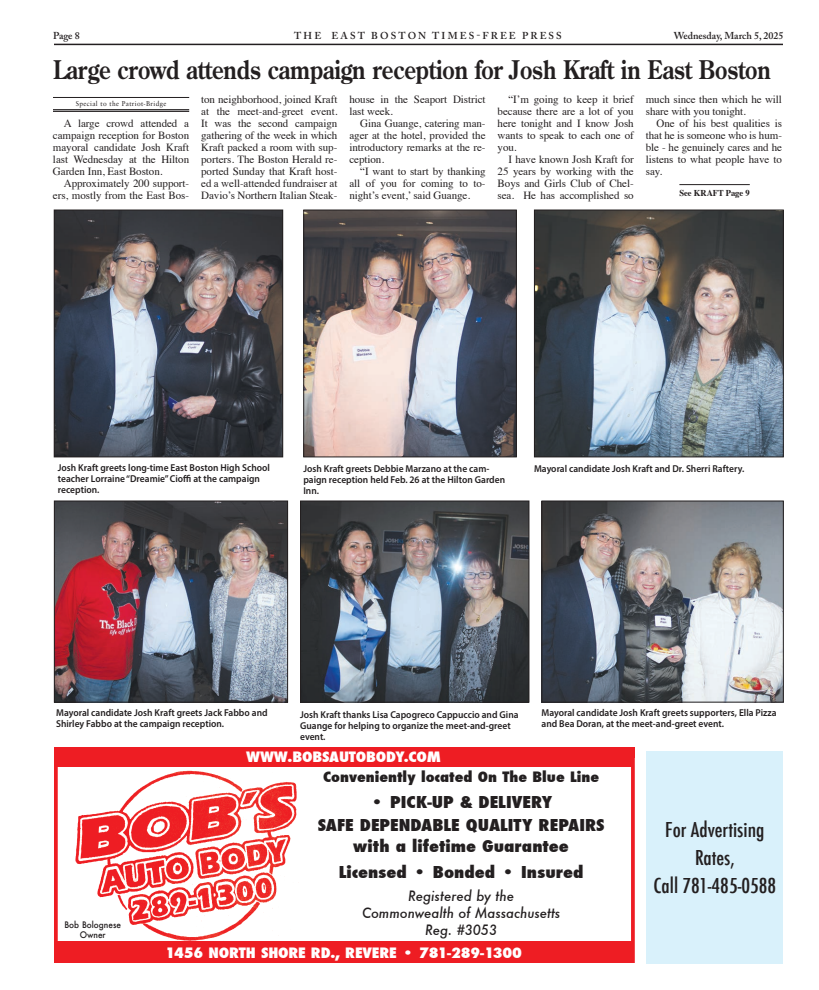
<style>
.page{position:relative;width:819px;height:990px;background:#fff}
.page>*{position:absolute;margin:0;border:0;box-sizing:border-box;transform-origin:0 0}
.Headline{font:700 25.6px "Century Old Style Std";letter-spacing:-.005em;color:#231f20;scale:.84 1}
.t1{font:500 condensed 20px/28px "Futura";color:#231f20;text-align:center;scale:1.05 1}
.t2{font:800 condensed 16px/23px "Futura";color:#231f20;text-align:center;scale:1.15 1}
.t3{font:800 condensed 14px "Futura";letter-spacing:-.01em;color:#fff;scale:1.17 1}
.t4{font:italic 500 14px/16.8px "Futura";color:#231f20;text-align:center;scale:.94 1}
.t5{font:800 condensed 14px "Futura";color:#231f20;scale:1.15 1}
.Body_Text{font:11px/12px "Times";letter-spacing:-.005em;color:#231f20;text-align:justify}
.Cutline{font:600 10px/11px "Myriad Pro";color:#231f20;scale:.95 1}
.t6{font:600 10px "Adobe Caslon Pro";letter-spacing:.205em;color:#231f20}
.t7{font:600 10px "Adobe Caslon Pro";color:#231f20}
.See_Page{font:700 9px "Times";color:#231f20;scale:.95 1}
.t8{font:500 8.8px/10px "Futura";color:#231f20;text-align:center;scale:.94 1}
._1__Byline{font:7px "Sabon LT Pro";letter-spacing:.05em;color:#231f20;scale:.95 1}
</style>
<div class="page">
<hr style="left:54px;top:44px;width:729px;height:1px;background:#231f20">
<div style="left:54px;top:747px;width:581px;height:216px;border:4px solid #ee1d23"></div>
<img style="left:75px;top:770px;width:222px;height:171px">
<div style="left:54px;top:941px;width:579px;height:20px;background:#ee1d23"></div>
<div style="left:54px;top:747px;width:579px;height:19px;background:#ee1d23"></div>
<div style="left:54px;top:747px;width:581px;height:11px;background:#ee1d23"></div>
<img style="left:544px;top:503px;width:238px;height:198px">
<div style="left:542px;top:501px;width:242px;height:202px;border:1px solid #231f20"></div>
<img style="left:536px;top:212px;width:246px;height:243px">
<div style="left:534px;top:210px;width:250px;height:247px;border:1px solid #231f20"></div>
<img style="left:302px;top:503px;width:225px;height:198px">
<div style="left:300px;top:501px;width:229px;height:202px;border:1px solid #231f20"></div>
<img style="left:56px;top:503px;width:230px;height:198px">
<div style="left:54px;top:501px;width:234px;height:202px;border:1px solid #231f20"></div>
<img style="left:56px;top:212px;width:225px;height:243px">
<div style="left:54px;top:210px;width:229px;height:247px;border:1px solid #231f20"></div>
<img style="left:305px;top:212px;width:210px;height:243px">
<div style="left:303px;top:210px;width:214px;height:247px;border:1px solid #231f20"></div>
<hr style="left:53px;top:97px;width:136px;height:1px;background:#231f20">
<hr style="left:53px;top:109px;width:136px;height:1px;background:#231f20">
<hr style="left:53px;top:111px;width:136px;height:1px;background:#231f20">
<hr style="left:679px;top:184px;width:71px;height:1px;background:#231f20">
<div style="left:647px;top:751px;width:136px;height:213px;background:#d9f1fb"></div>
<p class="t6" style="left:53px;top:29px;width:28px">Page 8</p>
<p class="t6" style="left:294px;top:29px;width:269px">THE EAST BOSTON TIMES-FREE PRESS</p>
<p class="t7" style="left:674px;top:29px;width:111px">Wednesday, March 5, 2025</p>
<p class="Headline" style="left:53px;top:53px;width:856px">Large crowd attends campaign reception for Josh Kraft in East Boston</p>
<p class="_1__Byline" style="left:76px;top:99px;width:97px">Special to the Patriot-Bridge</p>
<p class="Body_Text" style="left:53px;top:116px;width:138px;text-indent:11px">A large crowd attended a campaign reception for Boston mayoral candidate Josh Kraft last Wednesday at the Hilton Garden Inn, East Boston.</p>
<p class="Body_Text" style="left:53px;top:176px;width:138px;text-align:right">Approximately 200 support&shy;ers, mostly from the East Bos-</p>
<p class="Body_Text" style="left:646px;top:92px;width:138px">much since then which he will share with you tonight.</p>
<p class="Body_Text" style="left:646px;top:116px;width:138px;text-indent:11px">One of his best qualities is that he is someone who is hum&shy;ble - he genuinely cares and he listens to what people have to say.</p>
<p class="See_Page" style="left:679px;top:184px;width:76px">See KRAFT Page 9</p>
<p class="Body_Text" style="left:201px;top:92px;width:138px">ton neighborhood, joined Kraft at the meet-and-greet event.<br>It was the second campaign gathering of the week in which Kraft packed a room with sup&shy;porters. The Boston Herald re&shy;ported Sunday that Kraft host&shy;ed a well-attended fundraiser at Davio’s Northern Italian Steak-</p>
<p class="Body_Text" style="left:349px;top:92px;width:138px">house in the Seaport District last week.</p>
<p class="Body_Text" style="left:498px;top:92px;width:138px;text-indent:11px">“I’m going to keep it brief because there are a lot of you here tonight and I know Josh wants to speak to each one of you.</p>
<p class="Body_Text" style="left:498px;top:152px;width:138px;text-indent:11px">I have known Josh Kraft for 25 years by working with the Boys and Girls Club of Chel&shy;sea. He has accomplished so</p>
<p class="Body_Text" style="left:349px;top:116px;width:138px;text-indent:11px">Gina Guange, catering man&shy;ager at the hotel, provided the introductory remarks at the re&shy;ception.</p>
<p class="Body_Text" style="left:349px;top:164px;width:138px;text-indent:11px">“I want to start by thanking all of you for coming to to&shy;night’s event,’ said Guange.</p>
<p class="Cutline" style="left:58px;top:462px;width:225px">Josh Kraft greets long-time East Boston High School teacher Lorraine “Dreamie” Cioffi at the campaign reception.</p>
<p class="Cutline" style="left:303px;top:463px;width:214px">Josh Kraft greets Debbie Marzano at the cam&shy;paign reception held Feb. 26 at the Hilton Garden<br>Inn.</p>
<p class="Cutline" style="left:534px;top:463px;width:223px">Mayoral candidate Josh Kraft and Dr. Sherri Raftery.</p>
<p class="Cutline" style="left:56px;top:707px;width:224px">Mayoral candidate Josh Kraft greets Jack Fabbo and<br>Shirley Fabbo at the campaign reception.</p>
<p class="Cutline" style="left:300px;top:709px;width:231px">Josh Kraft thanks Lisa Capogreco Cappuccio and Gina<br>Guange for helping to organize the meet-and-greet event.</p>
<p class="Cutline" style="left:542px;top:707px;width:249px">Mayoral candidate Josh Kraft greets supporters, Ella Pizza and Bea Doran, at the meet-and-greet event.</p>
<p class="t8" style="left:64px;top:920px;width:62px">Bob Bolognese<br>Owner</p>
<p class="t3" style="left:246px;top:748px;width:168px">WWW.BOBSAUTOBODY.COM</p>
<p class="t5" style="left:323px;top:767px;width:242px">Conveniently located On The Blue Line</p>
<p class="t2" style="left:318px;top:791px;width:251px">• PICK-UP &amp; DELIVERY<br>SAFE DEPENDABLE QUALITY REPAIRS</p>
<p class="t2" style="left:339px;top:833px;width:214px;line-height:26px">with a lifetime Guarantee<br>Licensed • Bonded • Insured</p>
<p class="t4" style="left:362px;top:887px;width:212px">Registered by the<br>Commonwealth of Massachusetts<br>Reg. #3053</p>
<p class="t3" style="left:165px;top:943px;width:306px">1456 NORTH SHORE RD., REVERE • 781-289-1300</p>
<p class="t1" style="left:665px;top:816px;width:96px">For Advertising<br>Rates,</p>
<p class="t1" style="left:654px;top:872px;width:118px">Call 781-485-0588</p>
</div>
